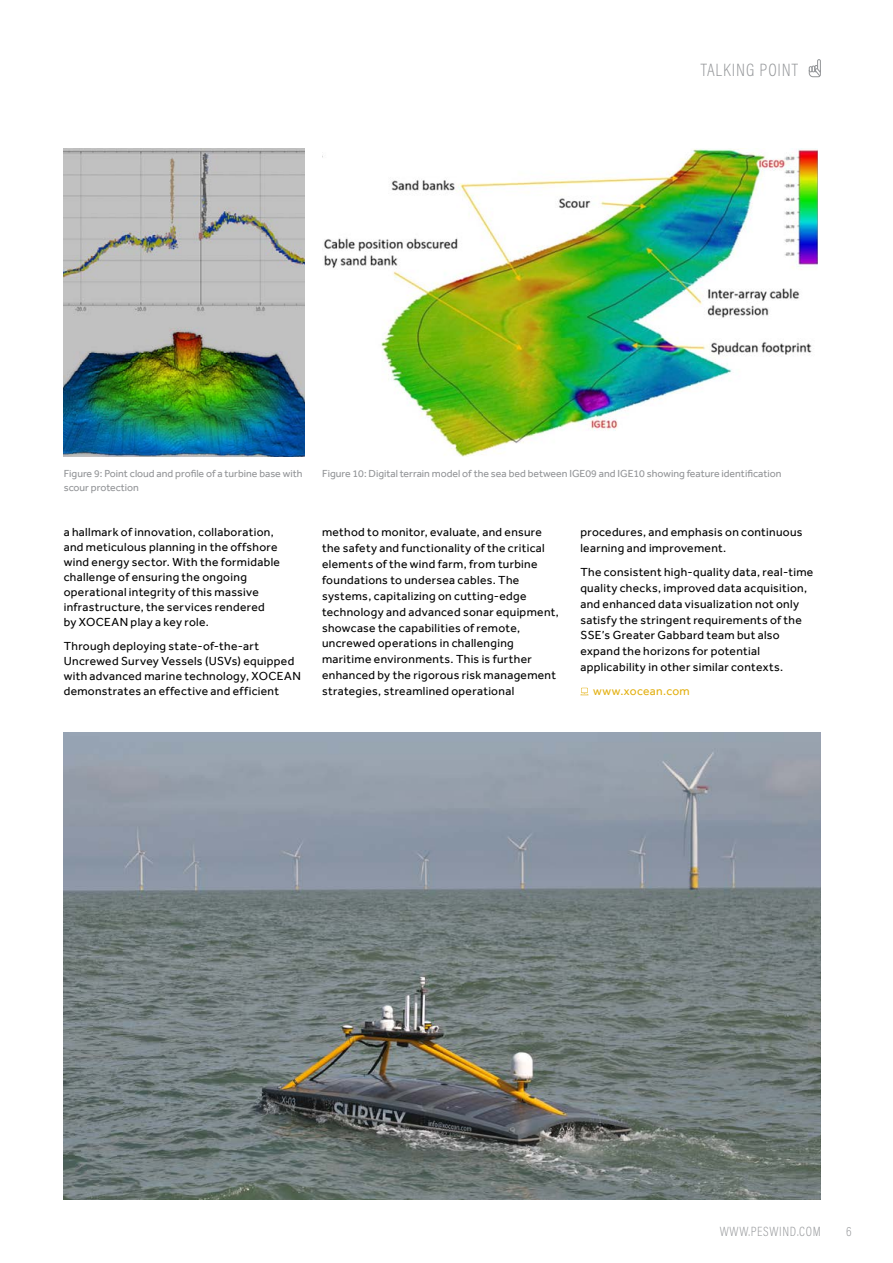
<style>
.page{position:relative;width:893px;height:1263px;background:#fff}
.page>*{position:absolute;margin:0;border:0;box-sizing:border-box;transform-origin:0 0}
.t1{font:200 18px "Acumin Pro Cond";letter-spacing:.05em;color:#939598}
.t2{font:200 13.5px "Acumin Pro Cond";letter-spacing:.05em;color:#939598}
.t3{font:12px/15.9px "Effra";letter-spacing:.025em;color:#000}
.t4{font:12px "Effra";letter-spacing:.025em;color:#e3b114}
.t5{font:10.5px "Effra";color:#939598}
</style>
<div class="page">
<img style="left:322px;top:149px;width:495px;height:307px">
<img style="left:64px;top:149px;width:240px;height:307px">
<svg style="left:580px;top:688px;width:8px;height:7px"></svg>
<img style="left:64px;top:732px;width:757px;height:467px">
<svg style="left:809px;top:59px;width:12px;height:18px"></svg>
<h1 class="t1" style="left:701px;top:58px;width:99px">TALKING POINT</h1>
<p class="t5" style="left:64px;top:467px;width:240px">Figure 9: Point cloud and profile of a turbine base with</p>
<p class="t5" style="left:322px;top:467px;width:461px">Figure 10: Digital terrain model of the sea bed between IGE09 and IGE10 showing feature identification</p>
<p class="t5" style="left:64px;top:481px;width:77px">scour protection</p>
<p class="t3" style="left:64px;top:524px;width:218px;line-height:15px">a hallmark of innovation, collaboration, and meticulous planning in the offshore wind energy sector. With the formidable challenge of ensuring the ongoing operational integrity of this massive infrastructure, the services rendered by XOCEAN play a key role.</p>
<p class="t3" style="left:64px;top:638px;width:239px;line-height:15px">Through deploying state-of-the-art Uncrewed Survey Vessels (USVs) equipped with advanced marine technology, XOCEAN demonstrates an effective and efficient</p>
<p class="t3" style="left:322px;top:524px;width:238px">method to monitor, evaluate, and ensure the safety and functionality of the critical elements of the wind farm, from turbine foundations to undersea cables. The systems, capitalizing on cutting-edge technology and advanced sonar equipment, showcase the capabilities of remote, uncrewed operations in challenging maritime environments. This is further enhanced by the rigorous risk management strategies, streamlined operational</p>
<p class="t3" style="left:580px;top:524px;width:224px">procedures, and emphasis on continuous learning and improvement.</p>
<p class="t3" style="left:580px;top:564px;width:234px">The consistent high-quality data, real-time quality checks, improved data acquisition, and enhanced data visualization not only satisfy the stringent requirements of the SSE’s Greater Gabbard team but also expand the horizons for potential applicability in other similar contexts.</p>
<p class="t4" style="left:593px;top:684px;width:98px">www.xocean.com</p>
<p class="t2" style="left:720px;top:1223px;width:102px">WWW.PESWIND.COM</p>
<p class="t2" style="left:846px;top:1223px;width:7px">6</p>
</div>
